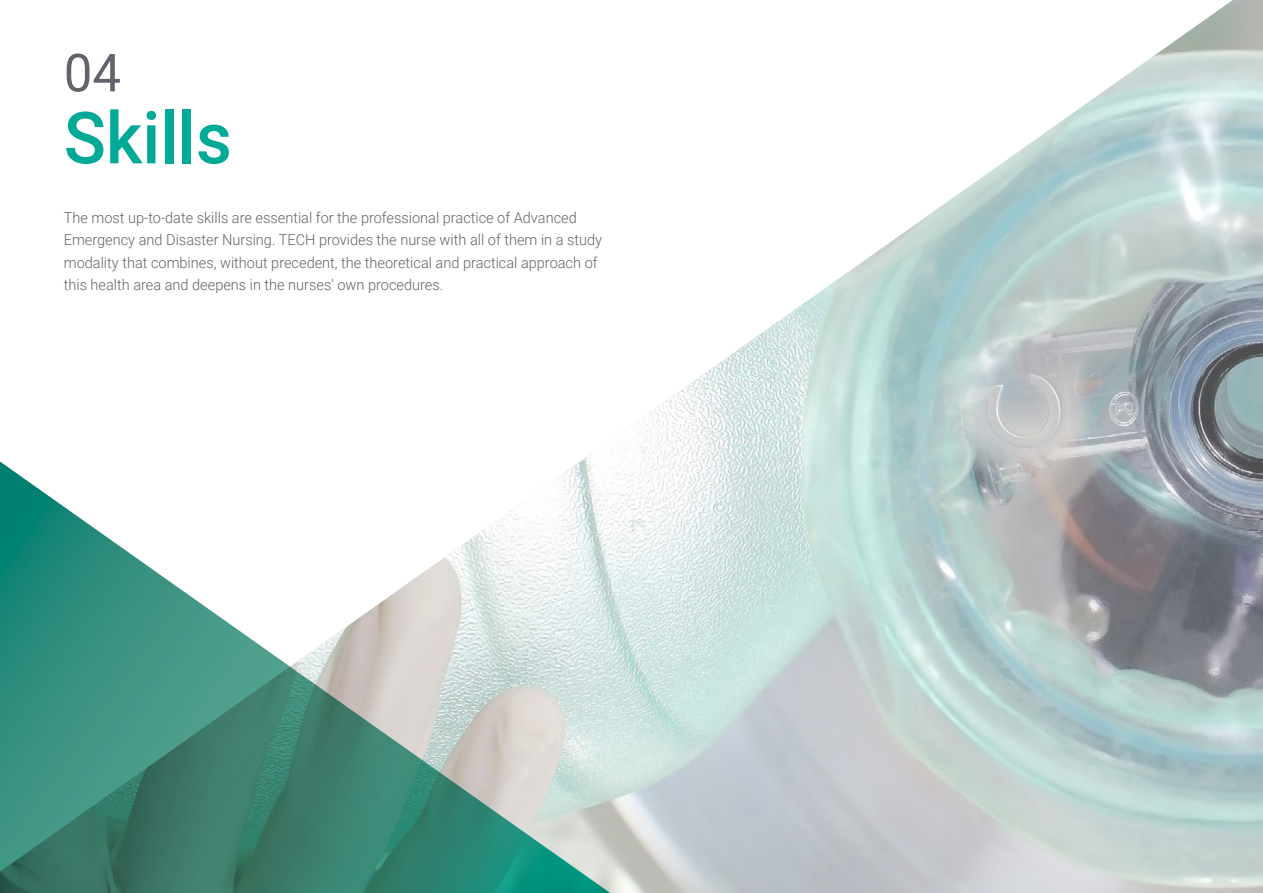
<style>
.page{position:relative;width:1263px;height:893px;background:#fff}
.page>*{position:absolute;margin:0;border:0;box-sizing:border-box;transform-origin:0 0}
.t1{font:500 72px "Roboto";color:#00aa97}
.t2{font:52.5px "Roboto";color:#61646a}
.t3{font:300 15px/22.5px "Roboto";color:#61646a}
</style>
<div class="page">
<img style="left:638px;top:0;width:625px;height:893px">
<svg style="left:0;top:446px;width:640px;height:447px"></svg>
<h2 class="t2" style="left:64px;top:36px;width:59px">04</h2>
<h1 class="t1" style="left:64px;top:87px;width:170px">Skills</h1>
<p class="t3" style="left:64px;top:206px;width:540px">The most up-to-date skills are essential for the professional practice of Advanced Emergency and Disaster Nursing. TECH provides the nurse with all of them in a study modality that combines, without precedent, the theoretical and practical approach of this health area and deepens in the nurses' own procedures.</p>
</div>
